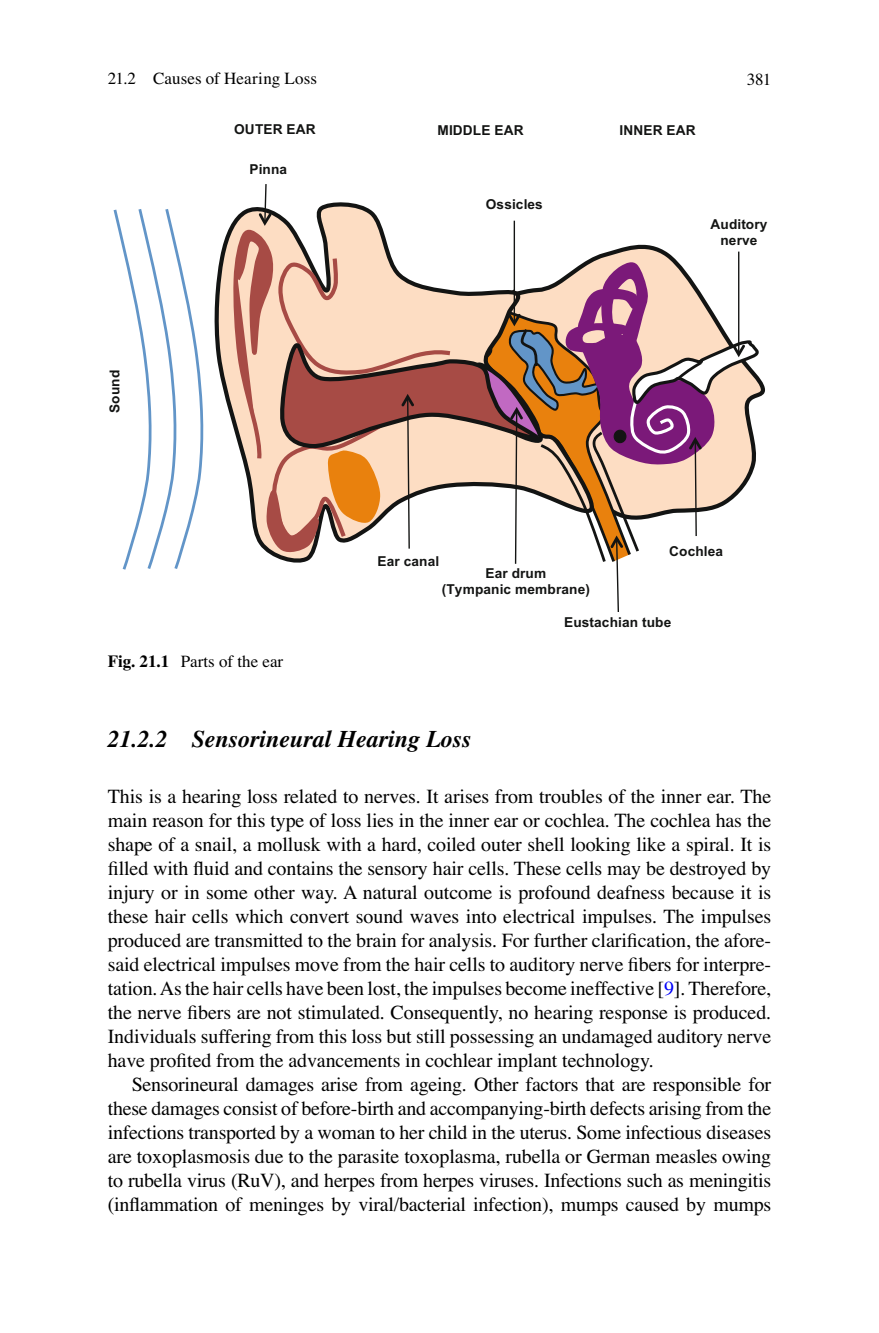
<style>
.page{position:relative;width:879px;height:1333px;background:#fff}
.page>*{position:absolute;margin:0;border:0;box-sizing:border-box;transform-origin:0 0}
.t1{font:italic 700 24px "Lvhqvy Times";color:#000}
.t2{font:20px/24px "Mqkmrx Times";letter-spacing:-.01em;color:#000;text-align:justify}
.t3{font:17px "Mqkmrx Times";color:#000}
.t4{font:700 13.6px/16.4px "Lbmsxb Arial";letter-spacing:.005em;color:#131413;text-align:center}
.s1{font-family:"Qfnsrh Times";font-weight:700}
.s2{color:#0000fa}
</style>
<div class="page">
<svg style="left:214px;top:223px;width:18px;height:199px"></svg>
<svg style="left:113px;top:209px;width:91px;height:361px"></svg>
<svg style="left:232px;top:184px;width:532px;height:428px"></svg>
<p class="t3" style="left:108px;top:73px;width:211px">21.2 Causes of Hearing Loss</p>
<p class="t4" style="left:234px;top:122px;width:83px">OUTER EAR</p>
<p class="t4" style="left:437px;top:123px;width:88px">MIDDLE EAR</p>
<p class="t4" style="left:619px;top:124px;width:78px">INNER EAR</p>
<p class="t4" style="left:249px;top:163px;width:39px">Pinna</p>
<p class="t4" style="left:486px;top:197px;width:58px">Ossicles</p>
<p class="t3" style="left:747px;top:73px;width:26px">381</p>
<p class="t4" style="left:710px;top:218px;width:58px;line-height:15.6px">Auditory nerve</p>
<p class="t4" style="left:108px;top:413px;width:45px;rotate:-90deg">Sound</p>
<p class="t4" style="left:377px;top:554px;width:63px">Ear canal</p>
<p class="t4" style="left:442px;top:566px;width:150px">Ear drum<br>(Tympanic membrane)</p>
<p class="t4" style="left:669px;top:544px;width:55px">Cochlea</p>
<p class="t3" style="left:108px;top:655px;width:177px"><span class="s1">Fig. 21.1</span> Parts of the ear</p>
<p class="t4" style="left:564px;top:615px;width:109px">Eustachian tube</p>
<p class="t1" style="left:108px;top:730px;width:366px">21.2.2 Sensorineural Hearing Loss</p>
<p class="t2" style="left:108px;top:786px;width:665px">This is a hearing loss related to nerves. It arises from troubles of the inner ear. The main reason for this type of loss lies in the inner ear or cochlea. The cochlea has the shape of a snail, a mollusk with a hard, coiled outer shell looking like a spiral. It is filled with fluid and contains the sensory hair cells. These cells may be destroyed by injury or in some other way. A natural outcome is profound deafness because it is these hair cells which convert sound waves into electrical impulses. The impulses produced are transmitted to the brain for analysis. For further clarification, the afore&shy;said electrical impulses move from the hair cells to auditory nerve fibers for interpre&shy;tation. As the hair cells have been lost, the impulses become ineffective [ <span class="s2">9</span> ]. Therefore, the nerve fibers are not stimulated. Consequently, no hearing response is produced.<br>Individuals suffering from this loss but still possessing an undamaged auditory nerve have profited from the advancements in cochlear implant technology.</p>
<p class="t2" style="left:108px;top:1074px;width:665px;text-indent:24px">Sensorineural damages arise from ageing. Other factors that are responsible for these damages consist of before-birth and accompanying-birth defects arising from the infections transported by a woman to her child in the uterus. Some infectious diseases are toxoplasmosis due to the parasite toxoplasma, rubella or German measles owing to rubella virus (RuV), and herpes from herpes viruses. Infections such as meningitis (inflammation of meninges by viral/bacterial infection), mumps caused by mumps</p>
</div>
